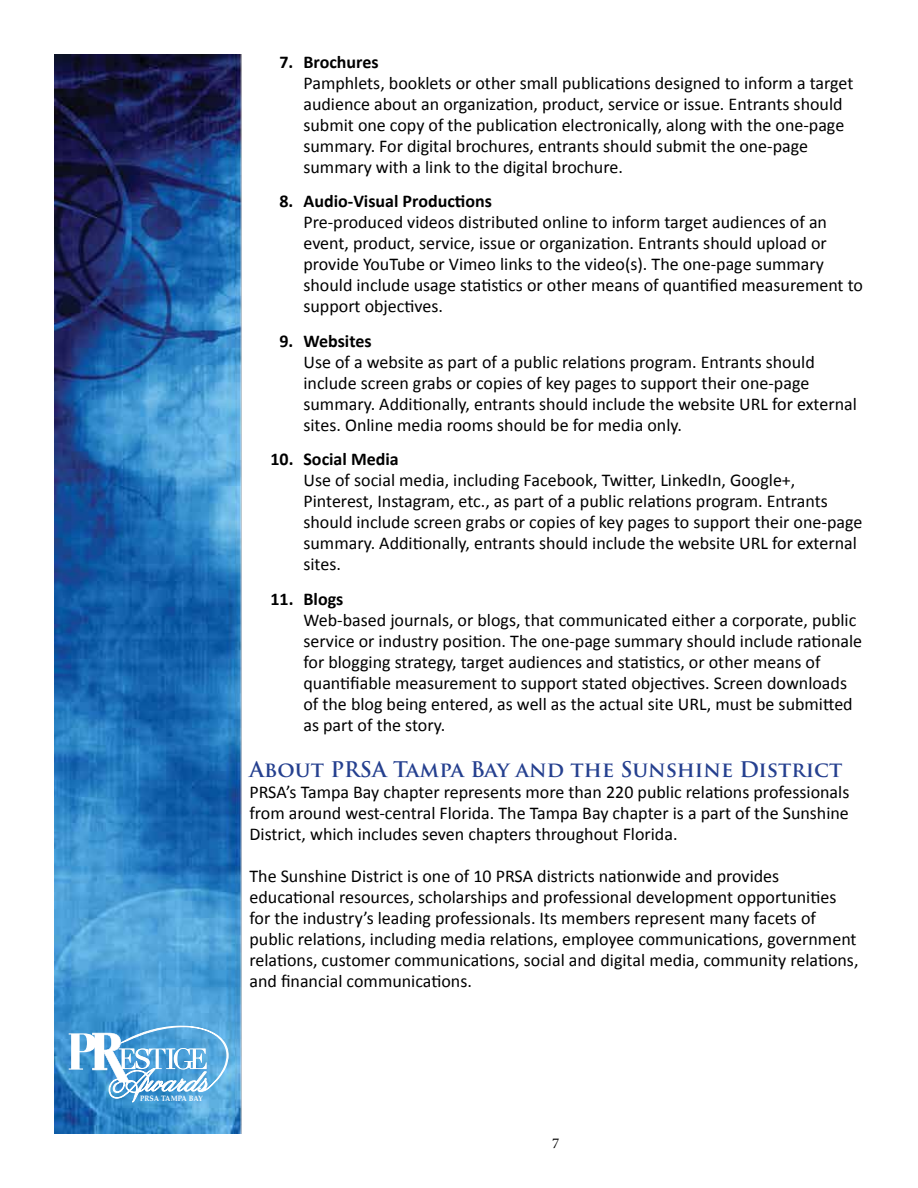
<style>
.page{position:relative;width:918px;height:1188px;background:#fff}
.page>*{position:absolute;margin:0;border:0;box-sizing:border-box;transform-origin:0 0}
.t1{font:700 21px "Trajan Pro";color:#25408f}
.t2{font:18px/21px "Calibri";color:#000}
.t3{font:700 18px "Calibri";color:#000}
.t4{font:15px "Minion Pro";color:#000}
.t5{font:700 7.8px "Palatino";letter-spacing:.01em;color:#fff;scale:.9 1}
</style>
<div class="page">
<img style="left:54px;top:54px;width:188px;height:1080px">
<svg style="left:69px;top:1023px;width:159px;height:80px"></svg>
<p class="t5" style="left:140px;top:1091px;width:71px">PRSA TAMPA BAY</p>
<p class="t3" style="left:279px;top:50px;width:101px">7. Brochures</p>
<p class="t2" style="left:303px;top:71px;width:551px">Pamphlets, booklets or other small publications designed to inform a target audience about an organization, product, service or issue. Entrants should submit one copy of the publication electronically, along with the one-page summary. For digital brochures, entrants should submit the one-page summary with a link to the digital brochure.</p>
<p class="t3" style="left:279px;top:190px;width:214px">8. Audio-Visual Productions</p>
<p class="t2" style="left:303px;top:211px;width:561px">Pre-produced videos distributed online to inform target audiences of an event, product, service, issue or organization. Entrants should upload or provide YouTube or Vimeo links to the video(s). The one-page summary should include usage statistics or other means of quantified measurement to support objectives.</p>
<p class="t3" style="left:279px;top:329px;width:94px">9. Websites</p>
<p class="t2" style="left:303px;top:350px;width:555px">Use of a website as part of a public relations program. Entrants should include screen grabs or copies of key pages to support their one-page summary. Additionally, entrants should include the website URL for external sites. Online media rooms should be for media only.</p>
<p class="t3" style="left:270px;top:448px;width:130px">10. Social Media</p>
<p class="t2" style="left:303px;top:469px;width:561px">Use of social media, including Facebook, Twitter, LinkedIn, Google+, Pinterest, Instagram, etc., as part of a public relations program. Entrants should include screen grabs or copies of key pages to support their one-page summary. Additionally, entrants should include the website URL for external sites.</p>
<p class="t3" style="left:270px;top:588px;width:74px">11. Blogs</p>
<p class="t2" style="left:303px;top:608px;width:560px">Web-based journals, or blogs, that communicated either a corporate, public service or industry position. The one-page summary should include rationale for blogging strategy, target audiences and statistics, or other means of quantifiable measurement to support stated objectives. Screen downloads of the blog being entered, as well as the actual site URL, must be submitted as part of the story.</p>
<p class="t1" style="left:249px;top:757px;width:594px">About PRSA Tampa Bay and the Sunshine District</p>
<p class="t2" style="left:249px;top:781px;width:601px;text-align:justify">PRSA’s Tampa Bay chapter represents more than 220 public relations professionals from around west-central Florida. The Tampa Bay chapter is a part of the Sunshine District, which includes seven chapters throughout Florida.</p>
<p class="t2" style="left:249px;top:865px;width:611px">The Sunshine District is one of 10 PRSA districts nationwide and provides educational resources, scholarships and professional development opportunities for the industry’s leading professionals. Its members represent many facets of public relations, including media relations, employee communications, government relations, customer communications, social and digital media, community relations, and financial communications.</p>
<p class="t4" style="left:552px;top:1133px;width:9px">7</p>
</div>
